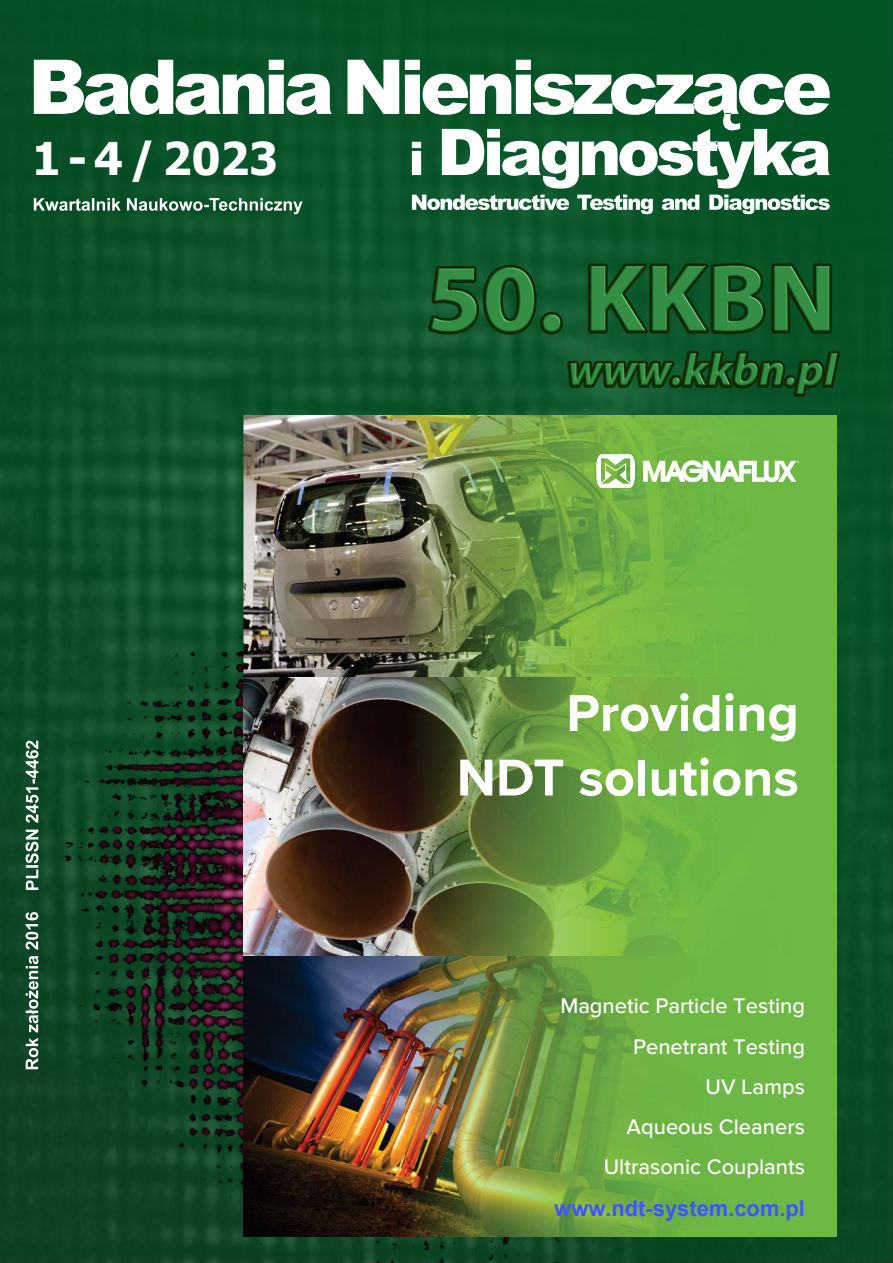
<style>
.page{position:relative;width:893px;height:1263px;background:#fff}
.page>*{position:absolute;margin:0;border:0;box-sizing:border-box;transform-origin:0 0}
.t1{font:700 53.7px/64.5px "Proxima Nova";color:#fff;text-align:right}
.t2{font:700 45px "Tahoma";color:#fff}
.t3{font:500 21.9px/40.3px "Proxima Nova";color:#fff;text-align:right}
.t4{font:700 21.9px "Arial";color:#4055ff}
</style>
<div class="page">
<img style="left:0;top:0;width:893px;height:1263px">
<img style="left:5px;top:508px;width:777px;height:755px">
<svg style="left:34px;top:198px;width:269px;height:16px"></svg>
<svg style="left:34px;top:60px;width:796px;height:70px"></svg>
<svg style="left:412px;top:195px;width:418px;height:19px"></svg>
<svg style="left:442px;top:129px;width:388px;height:60px"></svg>
<svg style="left:412px;top:142px;width:9px;height:33px"></svg>
<svg style="left:26px;top:912px;width:12px;height:157px"></svg>
<svg style="left:26px;top:741px;width:13px;height:149px"></svg>
<img style="left:429px;top:263px;width:410px;height:134px">
<img style="left:243px;top:416px;width:162px;height:261px">
<img style="left:243px;top:677px;width:162px;height:559px">
<img style="left:405px;top:416px;width:431px;height:820px">
<svg style="left:643px;top:460px;width:156px;height:22px"></svg>
<svg style="left:596px;top:454px;width:39px;height:34px"></svg>
<h2 class="t2" style="left:32px;top:141px;width:247px">1-4/2023</h2>
<h1 class="t1" style="left:457px;top:684px;width:344px">Providing<br>NDT solutions</h1>
<p class="t3" style="left:560px;top:985px;width:246px">Magnetic Particle Testing<br>Penetrant Testing<br>UV Lamps<br>Aqueous Cleaners<br>Ultrasonic Couplants</p>
<p class="t4" style="left:554px;top:1193px;width:252px">www.ndt-system.com.pl</p>
</div>
